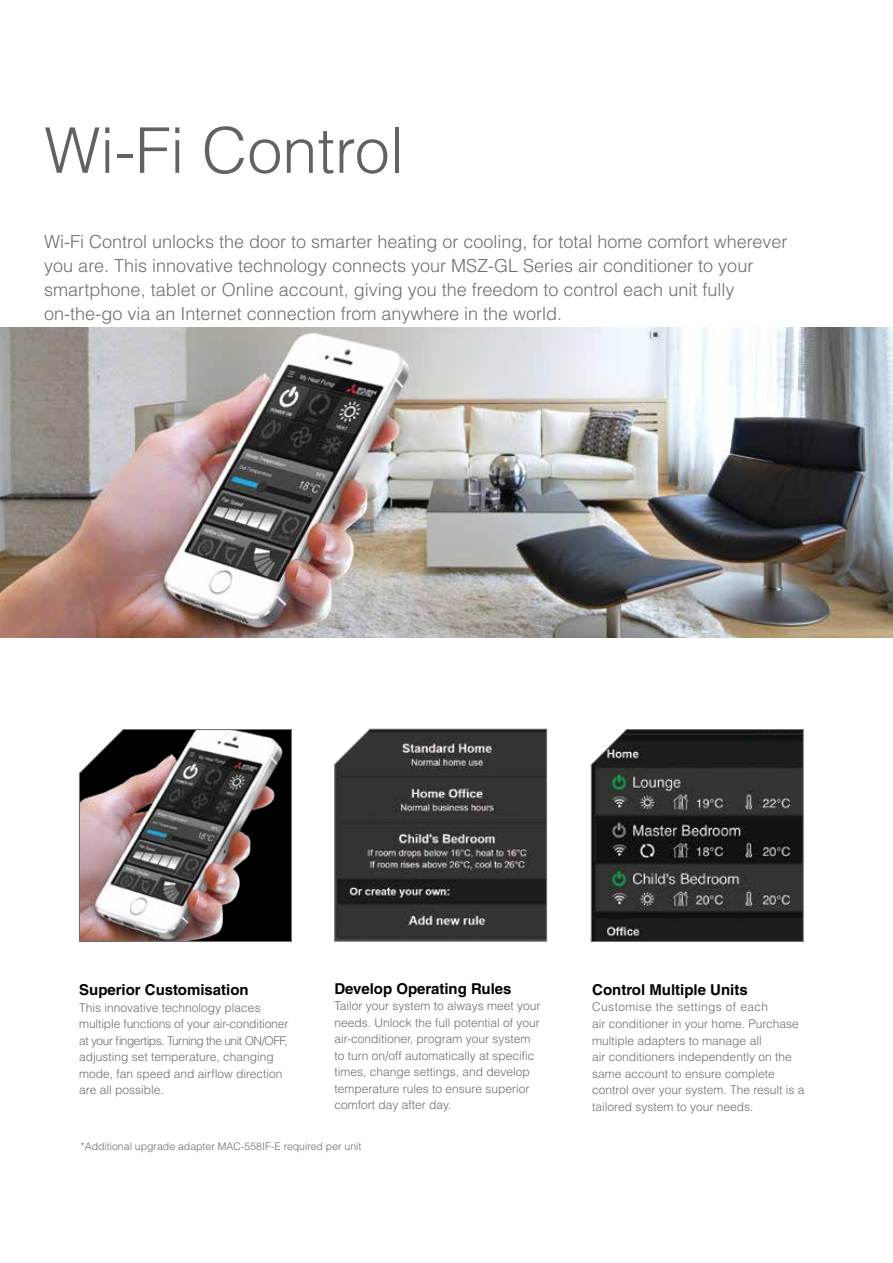
<style>
.page{position:relative;width:893px;height:1263px;background:#fff}
.page>*{position:absolute;margin:0;border:0;box-sizing:border-box;transform-origin:0 0}
.t1{font:300 63px "Helvetica LT Std";color:#65615e}
.t2{font:300 18px/24px "Helvetica LT Std";color:#6d6e71}
.t3{font:700 15px "Helvetica LT Std";color:#000}
.t4{font:300 12px/16.5px "Helvetica LT Std";color:#6d6e71}
.t5{font:300 10.5px "Helvetica LT Std";color:#6d6e71}
</style>
<div class="page">
<svg style="left:591px;top:729px;width:213px;height:213px;background:#313131"></svg>
<svg style="left:334px;top:728px;width:213px;height:214px;background:#3f3f3f"></svg>
<img style="left:79px;top:729px;width:213px;height:213px">
<img style="left:0;top:327px;width:893px;height:311px">
<h1 class="t1" style="left:44px;top:111px;width:361px">Wi-Fi Control</h1>
<p class="t2" style="left:44px;top:229px;width:745px">Wi-Fi Control unlocks the door to smarter heating or cooling, for total home comfort wherever you are. This innovative technology connects your MSZ-GL Series air conditioner to your smartphone, tablet or Online account, giving you the freedom to control each unit fully on-the-go via an Internet connection from anywhere in the world.</p>
<p class="t3" style="left:79px;top:981px;width:171px">Superior Customisation</p>
<p class="t4" style="left:79px;top:999px;width:211px">This innovative technology places multiple functions of your air-conditioner at your fingertips. Turning the unit ON/OFF, adjusting set temperature, changing mode, fan speed and airflow direction are all possible.</p>
<p class="t3" style="left:334px;top:979px;width:179px">Develop Operating Rules</p>
<p class="t4" style="left:334px;top:997px;width:208px">Tailor your system to always meet your needs. Unlock the full potential of your air-conditioner, program your system to turn on/off automatically at specific times, change settings, and develop temperature rules to ensure superior comfort day after day.</p>
<p class="t5" style="left:81px;top:1140px;width:282px">*Additional upgrade adapter MAC-558IF-E required per unit</p>
<p class="t3" style="left:592px;top:980px;width:157px">Control Multiple Units</p>
<p class="t4" style="left:592px;top:999px;width:214px">Customise the settings of each<br>air conditioner in your home. Purchase multiple adapters to manage all<br>air conditioners independently on the same account to ensure complete control over your system. The result is a tailored system to your needs.</p>
</div>
